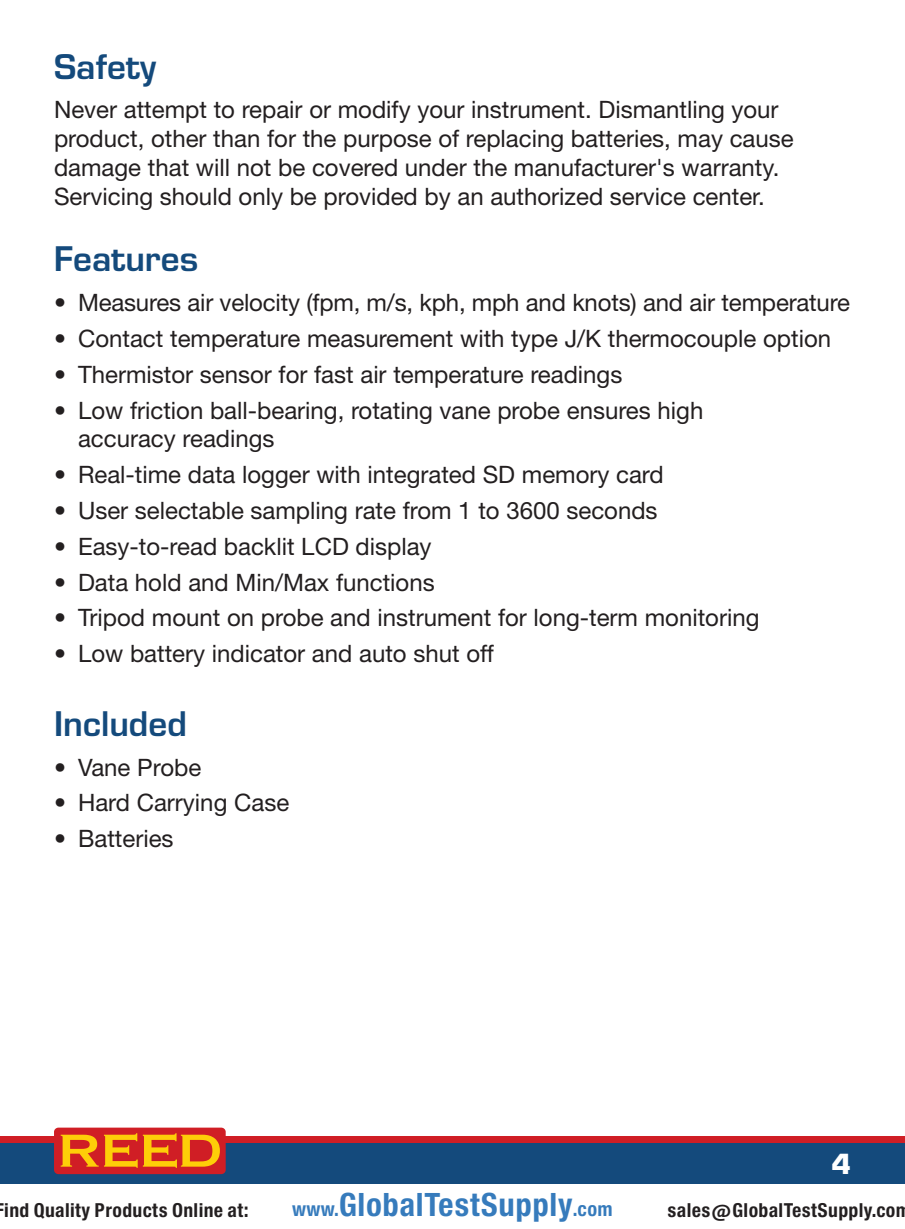
<style>
.page{position:relative;width:905px;height:1229px;background:#fff}
.page>*{position:absolute;margin:0;border:0;box-sizing:border-box;transform-origin:0 0}
.t1{font:600 33px "Eurostile LT Std";color:#144a7c}
.t2{font:30.6px "Europa Gro Nr 2 SBOP Bol Con";letter-spacing:.02em;color:#367bbc}
.t3{font:700 27px "Eurostile LT Std";color:#fff}
.t4{font:24px/28.8px "Helvetica Neue LT Std";color:#231f20}
.t5{font:18.3px "Europa Gro Nr 2 SBOP Bol Con";letter-spacing:.02em;color:#231f20}
.s1{font-size:18.9px}
</style>
<div class="page">
<div style="left:0;top:1137px;width:904px;height:91px;background:#144a7c"></div>
<div style="left:0;top:1136px;width:904px;height:6px;background:#d01e25"></div>
<div style="left:54px;top:1127px;width:172px;height:47px;background:#d01e25;border-radius:4px"></div>
<svg style="left:61px;top:1133px;width:159px;height:34px"></svg>
<div style="left:0;top:1184px;width:904px;height:44px;background:#fff"></div>
<h1 class="t1" style="left:54px;top:46px;width:103px">Safety</h1>
<p class="t4" style="left:54px;top:95px;width:741px">Never attempt to repair or modify your instrument. Dismantling your product, other than for the purpose of replacing batteries, may cause damage that will not be covered under the manufacturer's warranty.<br>Servicing should only be provided by an authorized service center.</p>
<h1 class="t1" style="left:54px;top:239px;width:146px">Features</h1>
<p class="t4" style="left:54px;top:288px;width:797px">• Measures air velocity (fpm, m/s, kph, mph and knots) and air temperature</p>
<p class="t4" style="left:54px;top:324px;width:778px">• Contact temperature measurement with type J/K thermocouple option</p>
<p class="t4" style="left:54px;top:359px;width:570px">• Thermistor sensor for fast air temperature readings</p>
<p class="t4" style="left:78px;top:395px;width:626px;text-indent:-24px">• Low friction ball-bearing, rotating vane probe ensures high accuracy readings</p>
<p class="t4" style="left:54px;top:460px;width:611px">• Real-time data logger with integrated SD memory card</p>
<p class="t4" style="left:54px;top:496px;width:605px">• User selectable sampling rate from 1 to 3600 seconds</p>
<p class="t4" style="left:54px;top:531px;width:379px">• Easy-to-read backlit LCD display</p>
<p class="t4" style="left:54px;top:567px;width:382px">• Data hold and Min/Max functions</p>
<p class="t4" style="left:54px;top:603px;width:707px">• Tripod mount on probe and instrument for long-term monitoring</p>
<p class="t4" style="left:54px;top:639px;width:441px">• Low battery indicator and auto shut off</p>
<h1 class="t1" style="left:54px;top:703px;width:134px">Included</h1>
<p class="t4" style="left:54px;top:752px;width:149px">• Vane Probe</p>
<p class="t4" style="left:54px;top:788px;width:237px">• Hard Carrying Case</p>
<p class="t4" style="left:54px;top:824px;width:121px">• Batteries</p>
<p class="t3" style="left:831px;top:1147px;width:21px">4</p>
<p class="t5" style="left:4px;top:1198px;width:245px">ind Quality Products Online at:</p>
<p class="t2" style="left:292px;top:1186px;width:322px"><span class="s1">www.</span>GlobalTestSupply<span class="s1">.com</span></p>
<p class="t5" style="left:667px;top:1198px;width:244px">sales@GlobalTestSupply.com</p>
</div>
